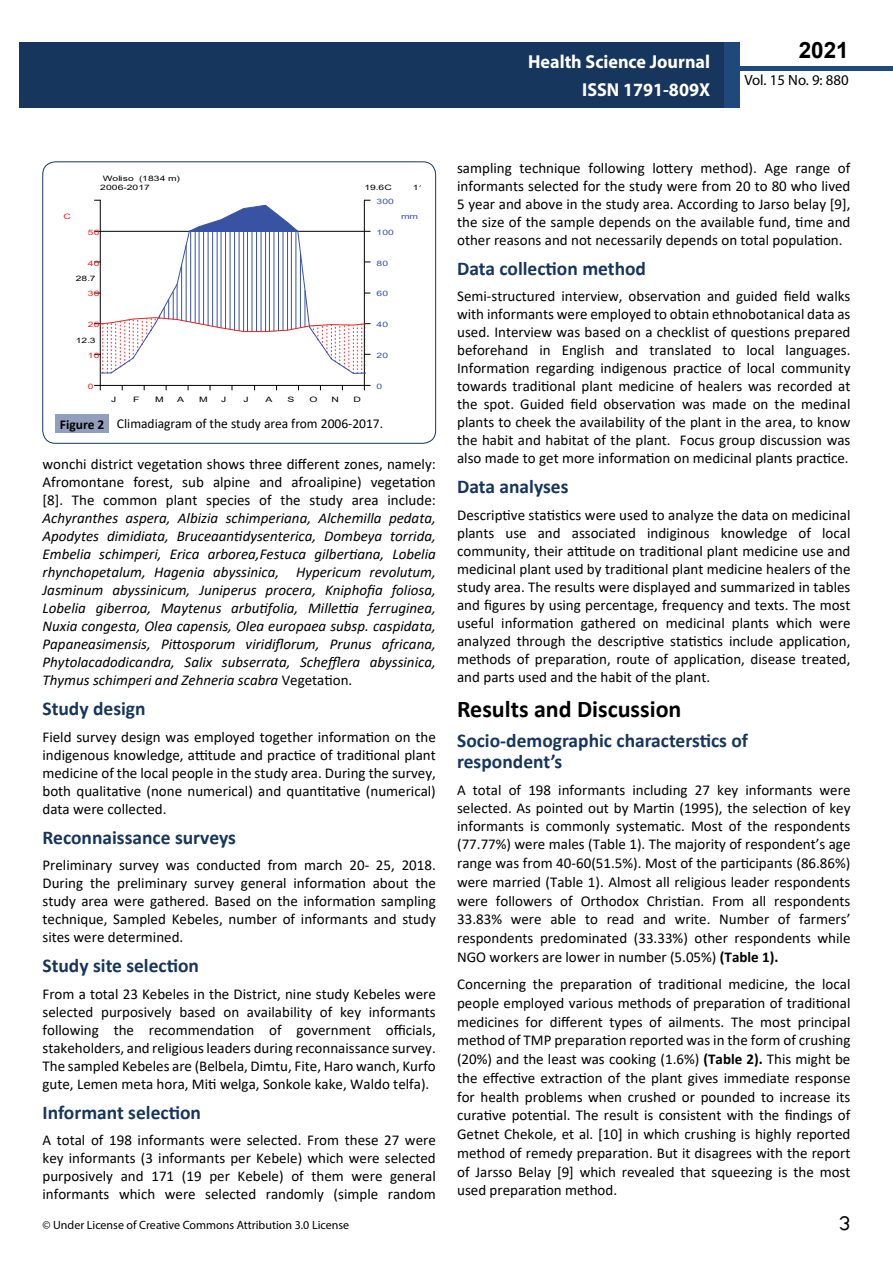
<style>
.page{position:relative;width:893px;height:1263px;background:#fff}
.page>*{position:absolute;margin:0;border:0;box-sizing:border-box;transform-origin:0 0}
.t1{font:25.5px "Tunga";color:#000}
.t2{font:700 24px "Calibri";color:#000}
.t3{font:700 22.5px "Arial";color:#000}
.t4{font:700 19.5px/21.5px "Calibri";color:#16365d}
.t5{font:700 18.75px/27.2px "Myriad Pro";color:#fff;text-align:right;scale:.96 1}
.t6{font:15px/18px "Calibri";color:#000;text-align:justify}
.t7{font:italic 15px/18px "Calibri";color:#000;text-align:justify}
.t8{font:14.85px "Myriad Pro";color:#000}
.t9{font:13.5px "Calibri";color:#000}
.t10{font:12px "Myriad Pro";color:#000}
.t11{font:7.5px/8.9px "Arial";letter-spacing:.005em;color:#000;scale:1.39 1}
.t12{font:7.5px "Arial";letter-spacing:.005em;color:#3953a4;scale:1.39 1}
.t13{font:7.5px "Arial";letter-spacing:.005em;color:#ed2024;scale:1.39 1}
.s1{font-weight:700}
.s2{font-style:normal}
</style>
<div class="page">
<div style="left:722px;top:66px;width:171px;height:5px;background:#1f497d"></div>
<div style="left:19px;top:42px;width:706px;height:66px;background:#16365d"></div>
<div style="left:725px;top:42px;width:15px;height:66px;background:#1f497d"></div>
<div style="left:43px;top:162px;width:393px;height:281px;border:1px solid #16365d;border-radius:13px"></div>
<hr style="left:100px;top:200px;width:1px;height:185px;background:#000">
<hr style="left:364px;top:200px;width:1px;height:185px;background:#000">
<hr style="left:100px;top:385px;width:264px;height:1px;background:#000">
<svg style="left:94px;top:200px;width:276px;height:174px"></svg>
<svg style="left:94px;top:385px;width:7px;height:5px"></svg>
<div style="left:56px;top:415px;width:53px;height:18px;background:#929fbc"></div>
<p class="t5" style="left:528px;top:48px;width:191px">Health Science Journal<br>ISSN 1791-809X</p>
<h3 class="t3" style="left:799px;top:35px;width:52px">2021</h3>
<p class="t8" style="left:744px;top:71px;width:106px">Vol. 15 No. 9: 880</p>
<p class="t11" style="left:100px;top:174px;width:59px;text-indent:3px">Woliso (1834 m)<br>2006-2017</p>
<p class="t11" style="left:364px;top:183px;width:21px">19.6C</p>
<p class="t12" style="left:377px;top:196px;width:14px">300</p>
<p class="t13" style="left:63px;top:211px;width:7px">C</p>
<p class="t12" style="left:401px;top:211px;width:14px">mm</p>
<p class="t13" style="left:88px;top:227px;width:10px">50</p>
<p class="t12" style="left:377px;top:227px;width:14px">100</p>
<p class="t13" style="left:88px;top:258px;width:10px">40</p>
<p class="t12" style="left:377px;top:258px;width:10px">80</p>
<p class="t11" style="left:76px;top:274px;width:16px">28.7</p>
<p class="t13" style="left:88px;top:288px;width:10px">30</p>
<p class="t12" style="left:377px;top:288px;width:10px">60</p>
<p class="t13" style="left:88px;top:319px;width:10px">20</p>
<p class="t12" style="left:377px;top:319px;width:10px">40</p>
<p class="t11" style="left:76px;top:336px;width:16px">12.3</p>
<p class="t13" style="left:88px;top:350px;width:10px">10</p>
<p class="t12" style="left:377px;top:350px;width:10px">20</p>
<p class="t13" style="left:88px;top:381px;width:6px">0</p>
<p class="t12" style="left:377px;top:381px;width:6px">0</p>
<p class="t11" style="left:111px;top:395px;width:5px">J</p>
<p class="t11" style="left:133px;top:395px;width:6px">F</p>
<p class="t11" style="left:155px;top:395px;width:8px">M</p>
<p class="t11" style="left:177px;top:395px;width:6px">A</p>
<p class="t11" style="left:199px;top:395px;width:8px">M</p>
<p class="t11" style="left:221px;top:395px;width:5px">J</p>
<p class="t11" style="left:244px;top:395px;width:5px">J</p>
<p class="t11" style="left:266px;top:395px;width:6px">A</p>
<p class="t11" style="left:287px;top:395px;width:6px">S</p>
<p class="t11" style="left:309px;top:395px;width:7px">O</p>
<p class="t11" style="left:331px;top:395px;width:7px">N</p>
<p class="t11" style="left:353px;top:395px;width:7px">D</p>
<p class="t9" style="left:60px;top:414px;width:325px"><span class="s1">Figure 2</span> Climadiagram of the study area from 2006-2017.</p>
<p class="t6" style="left:43px;top:455px;width:395px">wonchi district vegetation shows three different zones, namely:<br>Afromontane forest, sub alpine and afroalipine) vegetation [8]. The common plant species of the study area include:</p>
<p class="t7" style="left:43px;top:509px;width:395px">Achyranthes aspera, Albizia schimperiana, Alchemilla pedata, Apodytes dimidiata, Bruceaantidysenterica, Dombeya torrida, Embelia schimperi, Erica arborea,Festuca gilbertiana, Lobelia rhynchopetalum, Hagenia abyssinica, Hypericum revolutum, Jasminum abyssinicum, Juniperus procera, Kniphofia foliosa, Lobelia giberroa, Maytenus arbutifolia, Millettia ferruginea, Nuxia congesta, Olea capensis, Olea europaea subsp. caspidata, Papaneasimensis, Pittosporum viridiflorum, Prunus africana, Phytolacadodicandra, Salix subserrata, Schefflera abyssinica, Thymus schimperi and Zehneria scabra <span class="s2">Vegetation.</span></p>
<h3 class="t4" style="left:43px;top:698px;width:105px">Study design</h3>
<p class="t6" style="left:43px;top:728px;width:395px">Field survey design was employed together information on the indigenous knowledge, attitude and practice of traditional plant medicine of the local people in the study area. During the survey, both qualitative (none numerical) and quantitative (numerical) data were collected.</p>
<h3 class="t4" style="left:43px;top:826px;width:195px">Reconnaissance surveys</h3>
<p class="t6" style="left:43px;top:856px;width:395px">Preliminary survey was conducted from march 20- 25, 2018.<br>During the preliminary survey general information about the study area were gathered. Based on the information sampling technique, Sampled Kebeles, number of informants and study sites were determined.</p>
<h3 class="t4" style="left:43px;top:955px;width:158px">Study site selection</h3>
<p class="t6" style="left:43px;top:984px;width:395px">From a total 23 Kebeles in the District, nine study Kebeles were selected purposively based on availability of key informants following the recommendation of government officials, stakeholders, and religious leaders during reconnaissance survey.<br>The sampled Kebeles are (Belbela, Dimtu, Fite, Haro wanch, Kurfo gute, Lemen meta hora, Miti welga, Sonkole kake, Waldo telfa).</p>
<h3 class="t4" style="left:43px;top:1101px;width:160px">Informant selection</h3>
<p class="t6" style="left:43px;top:1131px;width:395px">A total of 198 informants were selected. From these 27 were key informants (3 informants per Kebele) which were selected purposively and 171 (19 per Kebele) of them were general informants which were selected randomly (simple random</p>
<p class="t10" style="left:43px;top:1218px;width:308px">© Under License of Creative Commons Attribution 3.0 License</p>
<p class="t6" style="left:457px;top:158px;width:395px">sampling technique following lottery method). Age range of informants selected for the study were from 20 to 80 who lived 5 year and above in the study area. According to Jarso belay [9], the size of the sample depends on the available fund, time and other reasons and not necessarily depends on total population.</p>
<h3 class="t4" style="left:457px;top:257px;width:190px">Data collection method</h3>
<p class="t6" style="left:457px;top:287px;width:395px">Semi-structured interview, observation and guided field walks with informants were employed to obtain ethnobotanical data as used. Interview was based on a checklist of questions prepared beforehand in English and translated to local languages.<br>Information regarding indigenous practice of local community towards traditional plant medicine of healers was recorded at the spot. Guided field observation was made on the medinal plants to cheek the availability of the plant in the area, to know the habit and habitat of the plant. Focus group discussion was also made to get more information on medicinal plants practice.</p>
<h3 class="t4" style="left:457px;top:476px;width:113px">Data analyses</h3>
<p class="t6" style="left:457px;top:505px;width:395px">Descriptive statistics were used to analyze the data on medicinal plants use and associated indiginous knowledge of local community, their attitude on traditional plant medicine use and medicinal plant used by traditional plant medicine healers of the study area. The results were displayed and summarized in tables and figures by using percentage, frequency and texts. The most useful information gathered on medicinal plants which were analyzed through the descriptive statistics include application, methods of preparation, route of application, disease treated, and parts used and the habit of the plant.</p>
<h2 class="t2" style="left:457px;top:692px;width:226px">Results and Discussion</h2>
<h3 class="t4" style="left:457px;top:729px;width:292px">Socio-demographic characterstics of respondent’s</h3>
<p class="t6" style="left:457px;top:780px;width:395px;line-height:18.6px">A total of 198 informants including 27 key informants were selected. As pointed out by Martin (1995), the selection of key informants is commonly systematic. Most of the respondents (77.77%) were males (Table 1). The majority of respondent’s age range was from 40-60(51.5%). Most of the participants (86.86%) were married (Table 1). Almost all religious leader respondents were followers of Orthodox Christian. From all respondents 33.83% were able to read and write. Number of farmers’ respondents predominated (33.33%) other respondents while NGO workers are lower in number (5.05%) <span class="s1">(Table 1).</span></p>
<p class="t6" style="left:457px;top:974px;width:395px;line-height:18.8px">Concerning the preparation of traditional medicine, the local people employed various methods of preparation of traditional medicines for different types of ailments. The most principal method of TMP preparation reported was in the form of crushing (20%) and the least was cooking (1.6%) <span class="s1">(Table 2).</span> This might be the effective extraction of the plant gives immediate response for health problems when crushed or pounded to increase its curative potential. The result is consistent with the findings of Getnet Chekole, et al. [10] in which crushing is highly reported method of remedy preparation. But it disagrees with the report of Jarsso Belay [9] which revealed that squeezing is the most used preparation method.</p>
<h1 class="t1" style="left:839px;top:1206px;width:13px">3</h1>
</div>
